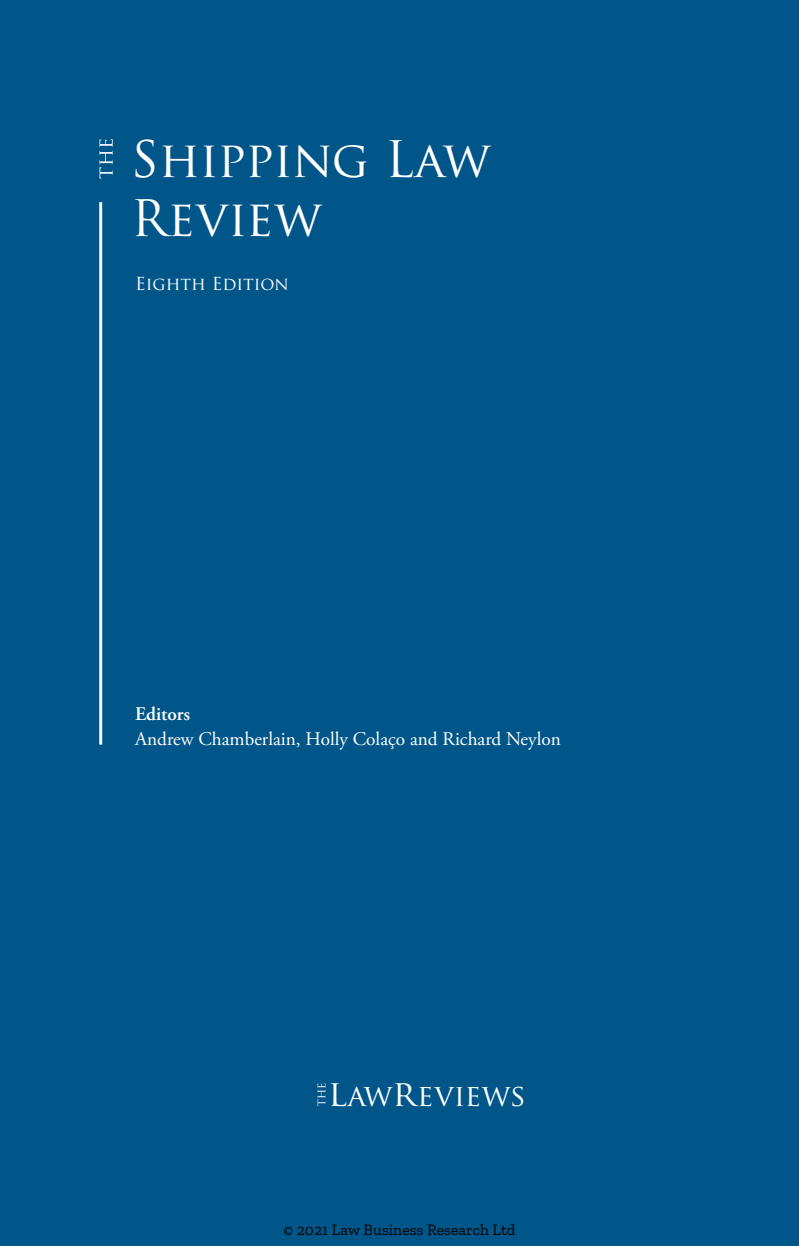
<style>
.page{position:relative;width:799px;height:1246px;background:#fff}
.page>*{position:absolute;margin:0;border:0;box-sizing:border-box;transform-origin:0 0}
.t1{font:49px/58.8px "Trajan Pro";letter-spacing:-.015em;color:#fff}
.t2{font:29.75px "Trajan Pro";color:#fff}
.t3{font:19.25px "Adobe Garamond Pro";color:#fff}
.t4{font:600 19.25px "Adobe Garamond Pro";color:#fff}
.t5{font:17.5px "Trajan Pro";color:#fff}
.t6{font:15.75px "Zilla Slab";color:#000}
.s1{font-size:35.7px}
</style>
<div class="page">
<div style="left:0;top:0;width:799px;height:1245px;background:#005689"></div>
<svg style="left:99px;top:139px;width:14px;height:40px"></svg>
<hr style="left:99px;top:202px;width:3px;height:542px;background:#fff">
<svg style="left:317px;top:1083px;width:8px;height:22px"></svg>
<h1 class="t1" style="left:131px;top:129px;width:361px">Shipping Law<br>Review</h1>
<p class="t5" style="left:135px;top:272px;width:155px">Eighth Edition</p>
<p class="t4" style="left:135px;top:702px;width:57px">Editors</p>
<p class="t3" style="left:135px;top:726px;width:427px">Andrew Chamberlain, Holly Colaço and Richard Neylon</p>
<h2 class="t2" style="left:328px;top:1076px;width:199px"><span class="s1">l</span>aw<span class="s1">r</span>eviews</h2>
<p class="t6" style="left:283px;top:1220px;width:234px">© 2021 Law Business Research Ltd</p>
</div>
